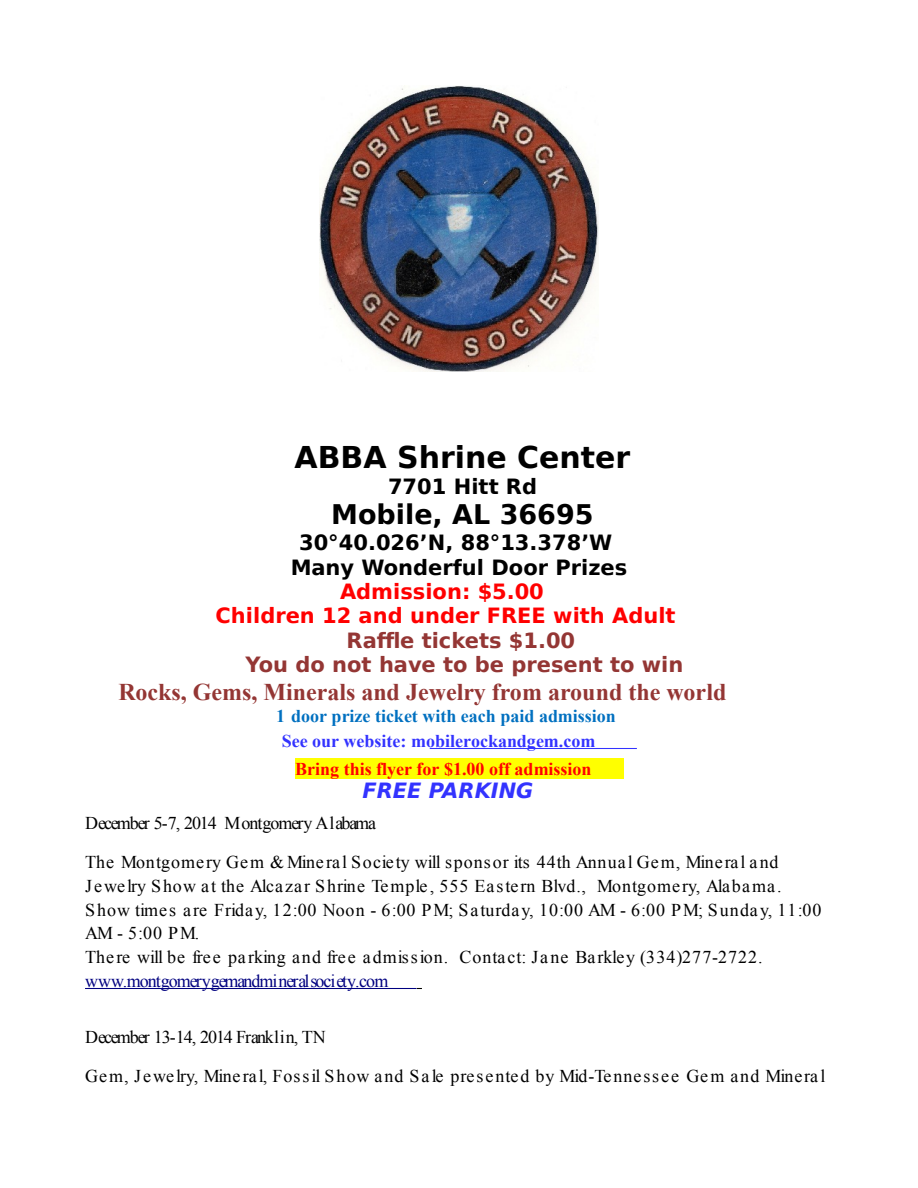
<style>
.page{position:relative;width:918px;height:1188px;background:#fff}
.page>*{position:absolute;margin:0;border:0;box-sizing:border-box;transform-origin:0 0}
.t1{font:700 30px "DejaVu Sans";color:#000}
.t2{font:700 27px "DejaVu Sans";color:#000}
.t3{font:700 24px "Times New Roman";color:#943634}
.t4{font:700 21px/24.5px "DejaVu Sans";color:#000;text-align:center}
.t5{font:700 21px/24.5px "DejaVu Sans";color:#f00;text-align:center}
.t6{font:700 21px/24.5px "DejaVu Sans";color:#943634;text-align:center}
.t7{font:italic 700 21px "DejaVu Sans";color:#33f}
.t8{font:18px/23.7px "Times New Roman";letter-spacing:.05em;color:#000}
.t9{font:18px/38.8px "Times New Roman";color:#000}
.t10{font:18px "Times New Roman";letter-spacing:-.055em;color:#000080}
.t11{font:700 18px "Times New Roman";color:#0070c0}
.t12{font:700 18px "Times New Roman";color:#33f}
.t13{font:700 18px "Times New Roman";color:#f00}
</style>
<div class="page">
<img style="left:319px;top:86px;width:280px;height:286px">
<hr style="left:430px;top:748px;width:207px;height:1px;background:#33f">
<div style="left:295px;top:758px;width:328px;height:21px;background:#ff0"></div>
<hr style="left:85px;top:988px;width:332px;height:1px;background:#000080">
<h1 class="t1" style="left:295px;top:445px;width:337px">ABBA Shrine Center</h1>
<p class="t4" style="left:388px;top:476px;width:151px">7701 Hitt Rd</p>
<h2 class="t2" style="left:331px;top:504px;width:264px">Mobile, AL 36695</h2>
<p class="t4" style="left:291px;top:532px;width:338px">30°40.026’N, 88°13.378’W<br>Many Wonderful Door Prizes</p>
<p class="t5" style="left:216px;top:581px;width:461px">Admission: $5.00<br>Children 12 and under FREE with Adult</p>
<p class="t6" style="left:246px;top:630px;width:439px">Raffle tickets $1.00<br>You do not have to be present to win</p>
<h3 class="t3" style="left:118px;top:684px;width:610px">Rocks, Gems, Minerals and Jewelry from around the world</h3>
<p class="t11" style="left:276px;top:709px;width:341px">1 door prize ticket with each paid admission</p>
<p class="t12" style="left:282px;top:735px;width:315px">See our website: mobilerockandgem.com</p>
<p class="t13" style="left:295px;top:763px;width:298px">Bring this flyer for $1.00 off admission</p>
<p class="t7" style="left:362px;top:782px;width:173px">FREE PARKING</p>
<p class="t9" style="left:85px;top:805px;width:695px">December 5-7, 2014 Montgomery Alabama<br>The Montgomery Gem &amp; Mineral Society will sponsor its 44th Annual Gem, Mineral and</p>
<p class="t8" style="left:85px;top:876px;width:738px">Jewelry Show at the Alcazar Shrine Temple, 555 Eastern Blvd., Montgomery, Alabama.<br>Show times are Friday, 12:00 Noon - 6:00 PM; Saturday, 10:00 AM - 6:00 PM; Sunday, 11:00<br>AM - 5:00 PM.<br>There will be free parking and free admission. Contact: Jane Barkley (334)277-2722.</p>
<p class="t10" style="left:85px;top:974px;width:305px">www.montgomerygemandmineralsociety.com</p>
<p class="t8" style="left:85px;top:1020px;width:742px;line-height:38.8px">December 13-14, 2014 Franklin, TN<br>Gem, Jewelry, Mineral, Fossil Show and Sale presented by Mid-Tennessee Gem and Mineral</p>
</div>
